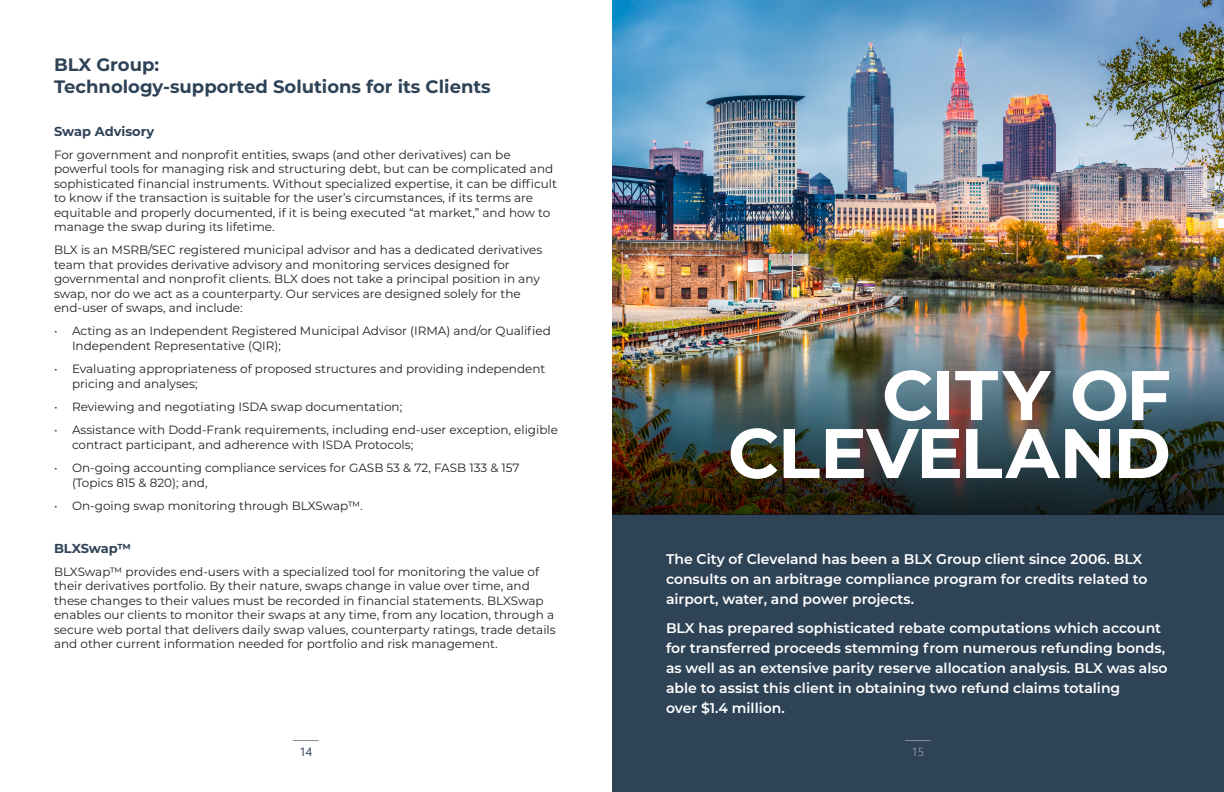
<style>
.page{position:relative;width:1224px;height:792px;background:#fff}
.page>*{position:absolute;margin:0;border:0;box-sizing:border-box;transform-origin:0 0}
.Divider_Client_title{font:700 70px/58px "Montserrat";letter-spacing:-.015em;color:#fff;text-align:right}
.Heading{font:700 18px/21.6px "Montserrat";color:#2f4357}
.Divider_Client_body_text{font:600 14px/20px "Montserrat";color:#fff}
.Subheading{font:700 13px "Montserrat";color:#2f4357}
.Body_Text{font:12px/14.4px "Montserrat";color:#231f20}
.t1{font:12px "Segoe UI";color:#2f4357}
.t2{font:12px "Segoe UI";color:#838e9b}
.s1{color:#2f4357}
</style>
<div class="page">
<img style="left:612px;top:0;width:612px;height:346px">
<div style="left:612px;top:515px;width:612px;height:277px;background:#2f4357"></div>
<img style="left:612px;top:346px;width:612px;height:169px">
<svg style="left:905px;top:740px;width:26px;height:1px"></svg>
<svg style="left:293px;top:740px;width:26px;height:1px"></svg>
<p class="Heading" style="left:54px;top:53px;width:438px">BLX Group:<br>Technology-supported Solutions for its Clients</p>
<p class="Subheading" style="left:54px;top:122px;width:102px">Swap Advisory</p>
<p class="Body_Text" style="left:54px;top:147px;width:505px">For government and nonprofit entities, swaps (and other derivatives) can be powerful tools for managing risk and structuring debt, but can be complicated and sophisticated financial instruments. Without specialized expertise, it can be difficult to know if the transaction is suitable for the user’s circumstances, if its terms are equitable and properly documented, if it is being executed “at market,” and how to manage the swap during its lifetime.</p>
<p class="Body_Text" style="left:54px;top:243px;width:490px">BLX is an MSRB/SEC registered municipal advisor and has a dedicated derivatives team that provides derivative advisory and monitoring services designed for governmental and nonprofit clients. BLX does not take a principal position in any swap, nor do we act as a counterparty. Our services are designed solely for the end-user of swaps, and include:</p>
<p class="Body_Text" style="left:72px;top:324px;width:480px;text-indent:-18px"><span class="s1">•</span> Acting as an Independent Registered Municipal Advisor (IRMA) and/or Qualified<br>Independent Representative (QIR);</p>
<p class="Body_Text" style="left:72px;top:361px;width:475px;text-indent:-18px"><span class="s1">•</span> Evaluating appropriateness of proposed structures and providing independent pricing and analyses;</p>
<p class="Body_Text" style="left:54px;top:399px;width:350px"><span class="s1">•</span> Reviewing and negotiating ISDA swap documentation;</p>
<p class="Body_Text" style="left:72px;top:423px;width:487px;text-indent:-18px"><span class="s1">•</span> Assistance with Dodd-Frank requirements, including end-user exception, eligible contract participant, and adherence with ISDA Protocols;</p>
<p class="Body_Text" style="left:72px;top:460px;width:449px;text-indent:-18px"><span class="s1">•</span> On-going accounting compliance services for GASB 53 &amp; 72, FASB 133 &amp; 157 (Topics 815 &amp; 820); and,</p>
<p class="Body_Text" style="left:54px;top:498px;width:310px"><span class="s1">•</span> On-going swap monitoring through BLXSwap™.</p>
<p class="Subheading" style="left:54px;top:539px;width:79px">BLXSwap™</p>
<p class="Body_Text" style="left:54px;top:564px;width:503px">BLXSwap™ provides end-users with a specialized tool for monitoring the value of their derivatives portfolio. By their nature, swaps change in value over time, and these changes to their values must be recorded in financial statements. BLXSwap enables our clients to monitor their swaps at any time, from any location, through a secure web portal that delivers daily swap values, counterparty ratings, trade details and other current information needed for portfolio and risk management.</p>
<p class="Divider_Client_title" style="left:728px;top:363px;width:445px">CITY OF<br>CLEVELAND</p>
<p class="Divider_Client_body_text" style="left:666px;top:548px;width:483px">The City of Cleveland has been a BLX Group client since 2006. BLX consults on an arbitrage compliance program for credits related to airport, water, and power projects.</p>
<p class="Divider_Client_body_text" style="left:666px;top:617px;width:503px">BLX has prepared sophisticated rebate computations which account for transferred proceeds stemming from numerous refunding bonds, as well as an extensive parity reserve allocation analysis. BLX was also able to assist this client in obtaining two refund claims totaling<br>over $1.4 million.</p>
<p class="t1" style="left:300px;top:740px;width:14px">14</p>
<p class="t2" style="left:912px;top:740px;width:14px">15</p>
</div>
